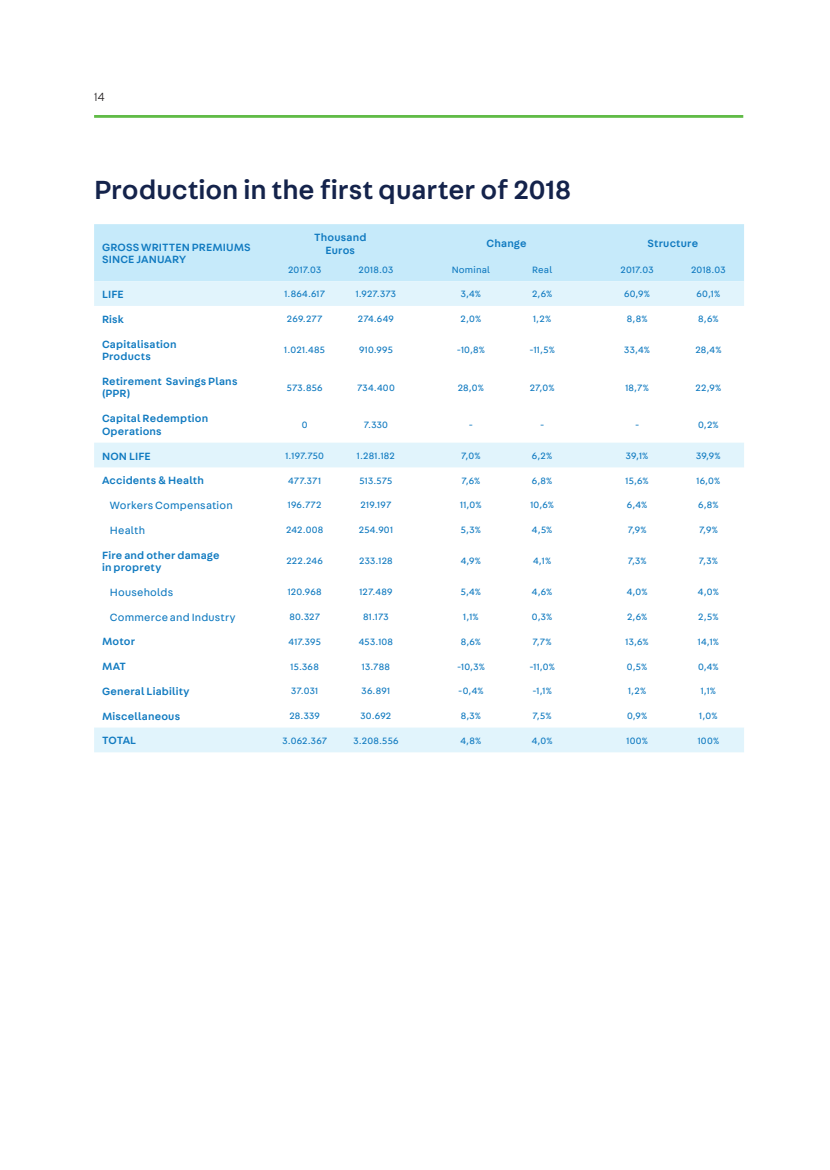
<style>
.page{position:relative;width:830px;height:1170px;background:#fff}
.page>*{position:absolute;margin:0;border:0;box-sizing:border-box;transform-origin:0 0}
.t1{font:500 27.9px "Fabriga";color:#14234b}
.t2{font:300 12.6px "Fabriga";color:#231f20}
.t3{font:500 11.1px/12.6px "Fabriga";letter-spacing:.015em;color:#107ac0}
.t4{font:11.1px "Fabriga";letter-spacing:.015em;color:#107ac0}
.t5{font:9.75px "Fabriga";letter-spacing:.02em;color:#107ac0}
</style>
<div class="page">
<hr style="left:94px;top:115px;width:649px;height:3px;background:#60bb46">
<div style="left:94px;top:224px;width:649px;height:57px;background:#c6eafa"></div>
<svg style="left:94px;top:281px;width:649px;height:471px"></svg>
<div style="left:94px;top:442px;width:649px;height:25px;background:#e1f4fc"></div>
<p class="t2" style="left:94px;top:89px;width:12px">14</p>
<h1 class="t1" style="left:94px;top:171px;width:478px">Production in the first quarter of 2018</h1>
<p class="t3" style="left:102px;top:240px;width:150px">GROSS WRITTEN PREMIUMS<br>SINCE JANUARY</p>
<p class="t3" style="left:314px;top:230px;width:54px;text-align:center">Thousand<br>Euros</p>
<p class="t3" style="left:486px;top:237px;width:42px">Change</p>
<p class="t3" style="left:647px;top:237px;width:52px">Structure</p>
<p class="t5" style="left:288px;top:264px;width:35px">2017.03</p>
<p class="t5" style="left:358px;top:264px;width:36px">2018.03</p>
<p class="t5" style="left:451px;top:264px;width:40px">Nominal</p>
<p class="t5" style="left:532px;top:264px;width:22px">Real</p>
<p class="t5" style="left:620px;top:264px;width:35px">2017.03</p>
<p class="t5" style="left:690px;top:264px;width:36px">2018.03</p>
<p class="t3" style="left:102px;top:287px;width:23px">LIFE</p>
<p class="t5" style="left:284px;top:288px;width:42px">1.864.617</p>
<p class="t5" style="left:355px;top:288px;width:42px">1.927.373</p>
<p class="t5" style="left:460px;top:288px;width:22px">3,4%</p>
<p class="t5" style="left:532px;top:288px;width:22px">2,6%</p>
<p class="t5" style="left:624px;top:288px;width:27px">60,9%</p>
<p class="t5" style="left:696px;top:288px;width:25px">60,1%</p>
<p class="t3" style="left:102px;top:312px;width:24px">Risk</p>
<p class="t5" style="left:287px;top:313px;width:37px">269.277</p>
<p class="t5" style="left:358px;top:313px;width:38px">274.649</p>
<p class="t5" style="left:460px;top:313px;width:22px">2,0%</p>
<p class="t5" style="left:533px;top:313px;width:20px">1,2%</p>
<p class="t5" style="left:626px;top:313px;width:22px">8,8%</p>
<p class="t5" style="left:698px;top:313px;width:22px">8,6%</p>
<p class="t3" style="left:102px;top:337px;width:76px">Capitalisation<br>Products</p>
<p class="t5" style="left:284px;top:344px;width:42px">1.021.485</p>
<p class="t5" style="left:359px;top:344px;width:35px">910.995</p>
<p class="t5" style="left:456px;top:344px;width:30px">-10,8%</p>
<p class="t5" style="left:529px;top:344px;width:27px">-11,5%</p>
<p class="t5" style="left:624px;top:344px;width:27px">33,4%</p>
<p class="t5" style="left:695px;top:344px;width:28px">28,4%</p>
<p class="t3" style="left:102px;top:374px;width:137px">Retirement Savings Plans (PPR)</p>
<p class="t5" style="left:286px;top:381px;width:37px">573.856</p>
<p class="t5" style="left:357px;top:381px;width:39px">734.400</p>
<p class="t5" style="left:457px;top:381px;width:28px">28,0%</p>
<p class="t5" style="left:529px;top:381px;width:26px">27,0%</p>
<p class="t5" style="left:625px;top:381px;width:25px">18,7%</p>
<p class="t5" style="left:695px;top:381px;width:27px">22,9%</p>
<p class="t3" style="left:102px;top:411px;width:108px">Capital Redemption<br>Operations</p>
<p class="t5" style="left:301px;top:418px;width:7px">0</p>
<p class="t5" style="left:363px;top:418px;width:26px">7.330</p>
<p class="t5" style="left:468px;top:418px;width:6px">-</p>
<p class="t5" style="left:540px;top:418px;width:6px">-</p>
<p class="t5" style="left:634px;top:418px;width:6px">-</p>
<p class="t5" style="left:697px;top:418px;width:22px">0,2%</p>
<p class="t3" style="left:102px;top:449px;width:50px">NON LIFE</p>
<p class="t5" style="left:285px;top:449px;width:40px">1.197.750</p>
<p class="t5" style="left:357px;top:449px;width:39px">1.281.182</p>
<p class="t5" style="left:461px;top:449px;width:21px">7,0%</p>
<p class="t5" style="left:531px;top:449px;width:22px">6,2%</p>
<p class="t5" style="left:625px;top:449px;width:24px">39,1%</p>
<p class="t5" style="left:695px;top:449px;width:26px">39,9%</p>
<p class="t3" style="left:102px;top:473px;width:103px">Accidents &amp; Health</p>
<p class="t5" style="left:288px;top:474px;width:34px">477.371</p>
<p class="t5" style="left:359px;top:474px;width:34px">513.575</p>
<p class="t5" style="left:461px;top:474px;width:20px">7,6%</p>
<p class="t5" style="left:531px;top:474px;width:22px">6,8%</p>
<p class="t5" style="left:625px;top:474px;width:25px">15,6%</p>
<p class="t5" style="left:696px;top:474px;width:25px">16,0%</p>
<p class="t4" style="left:110px;top:498px;width:124px">Workers Compensation</p>
<p class="t5" style="left:288px;top:499px;width:35px">196.772</p>
<p class="t5" style="left:360px;top:499px;width:32px">219.197</p>
<p class="t5" style="left:460px;top:499px;width:23px">11,0%</p>
<p class="t5" style="left:530px;top:499px;width:25px">10,6%</p>
<p class="t5" style="left:626px;top:499px;width:22px">6,4%</p>
<p class="t5" style="left:697px;top:499px;width:22px">6,8%</p>
<p class="t4" style="left:110px;top:523px;width:37px">Health</p>
<p class="t5" style="left:286px;top:523px;width:39px">242.008</p>
<p class="t5" style="left:358px;top:523px;width:36px">254.901</p>
<p class="t5" style="left:460px;top:523px;width:21px">5,3%</p>
<p class="t5" style="left:531px;top:523px;width:22px">4,5%</p>
<p class="t5" style="left:627px;top:523px;width:20px">7,9%</p>
<p class="t5" style="left:698px;top:523px;width:20px">7,9%</p>
<p class="t3" style="left:102px;top:548px;width:119px">Fire and other damage in proprety</p>
<p class="t5" style="left:286px;top:554px;width:38px">222.246</p>
<p class="t5" style="left:359px;top:554px;width:35px">233.128</p>
<p class="t5" style="left:460px;top:554px;width:22px">4,9%</p>
<p class="t5" style="left:533px;top:554px;width:20px">4,1%</p>
<p class="t5" style="left:627px;top:554px;width:21px">7,3%</p>
<p class="t5" style="left:698px;top:554px;width:21px">7,3%</p>
<p class="t4" style="left:110px;top:585px;width:65px">Households</p>
<p class="t5" style="left:287px;top:585px;width:35px">120.968</p>
<p class="t5" style="left:359px;top:585px;width:35px">127.489</p>
<p class="t5" style="left:460px;top:585px;width:22px">5,4%</p>
<p class="t5" style="left:531px;top:585px;width:22px">4,6%</p>
<p class="t5" style="left:626px;top:585px;width:22px">4,0%</p>
<p class="t5" style="left:697px;top:585px;width:22px">4,0%</p>
<p class="t4" style="left:110px;top:609px;width:127px">Commerce and Industry</p>
<p class="t5" style="left:289px;top:610px;width:32px">80.327</p>
<p class="t5" style="left:363px;top:610px;width:27px">81.173</p>
<p class="t5" style="left:463px;top:610px;width:17px">1,1%</p>
<p class="t5" style="left:531px;top:610px;width:22px">0,3%</p>
<p class="t5" style="left:626px;top:610px;width:22px">2,6%</p>
<p class="t5" style="left:698px;top:610px;width:22px">2,5%</p>
<p class="t3" style="left:102px;top:634px;width:35px">Motor</p>
<p class="t5" style="left:288px;top:635px;width:34px">417.395</p>
<p class="t5" style="left:358px;top:635px;width:36px">453.108</p>
<p class="t5" style="left:460px;top:635px;width:22px">8,6%</p>
<p class="t5" style="left:532px;top:635px;width:21px">7,7%</p>
<p class="t5" style="left:625px;top:635px;width:25px">13,6%</p>
<p class="t5" style="left:697px;top:635px;width:23px">14,1%</p>
<p class="t3" style="left:102px;top:659px;width:26px">MAT</p>
<p class="t5" style="left:290px;top:660px;width:30px">15.368</p>
<p class="t5" style="left:361px;top:660px;width:30px">13.788</p>
<p class="t5" style="left:457px;top:660px;width:29px">-10,3%</p>
<p class="t5" style="left:529px;top:660px;width:27px">-11,0%</p>
<p class="t5" style="left:626px;top:660px;width:22px">0,5%</p>
<p class="t5" style="left:697px;top:660px;width:22px">0,4%</p>
<p class="t3" style="left:102px;top:684px;width:89px">General Liability</p>
<p class="t5" style="left:291px;top:684px;width:29px">37.031</p>
<p class="t5" style="left:361px;top:684px;width:30px">36.891</p>
<p class="t5" style="left:458px;top:684px;width:27px">-0,4%</p>
<p class="t5" style="left:532px;top:684px;width:21px">-1,1%</p>
<p class="t5" style="left:628px;top:684px;width:20px">1,2%</p>
<p class="t5" style="left:700px;top:684px;width:17px">1,1%</p>
<p class="t3" style="left:102px;top:709px;width:80px">Miscellaneous</p>
<p class="t5" style="left:289px;top:709px;width:32px">28.339</p>
<p class="t5" style="left:360px;top:709px;width:32px">30.692</p>
<p class="t5" style="left:460px;top:709px;width:22px">8,3%</p>
<p class="t5" style="left:532px;top:709px;width:21px">7,5%</p>
<p class="t5" style="left:626px;top:709px;width:22px">0,9%</p>
<p class="t5" style="left:699px;top:709px;width:20px">1,0%</p>
<p class="t3" style="left:102px;top:733px;width:36px">TOTAL</p>
<p class="t5" style="left:282px;top:734px;width:46px">3.062.367</p>
<p class="t5" style="left:353px;top:734px;width:47px">3.208.556</p>
<p class="t5" style="left:460px;top:734px;width:22px">4,8%</p>
<p class="t5" style="left:531px;top:734px;width:22px">4,0%</p>
<p class="t5" style="left:626px;top:734px;width:23px">100%</p>
<p class="t5" style="left:697px;top:734px;width:23px">100%</p>
</div>
